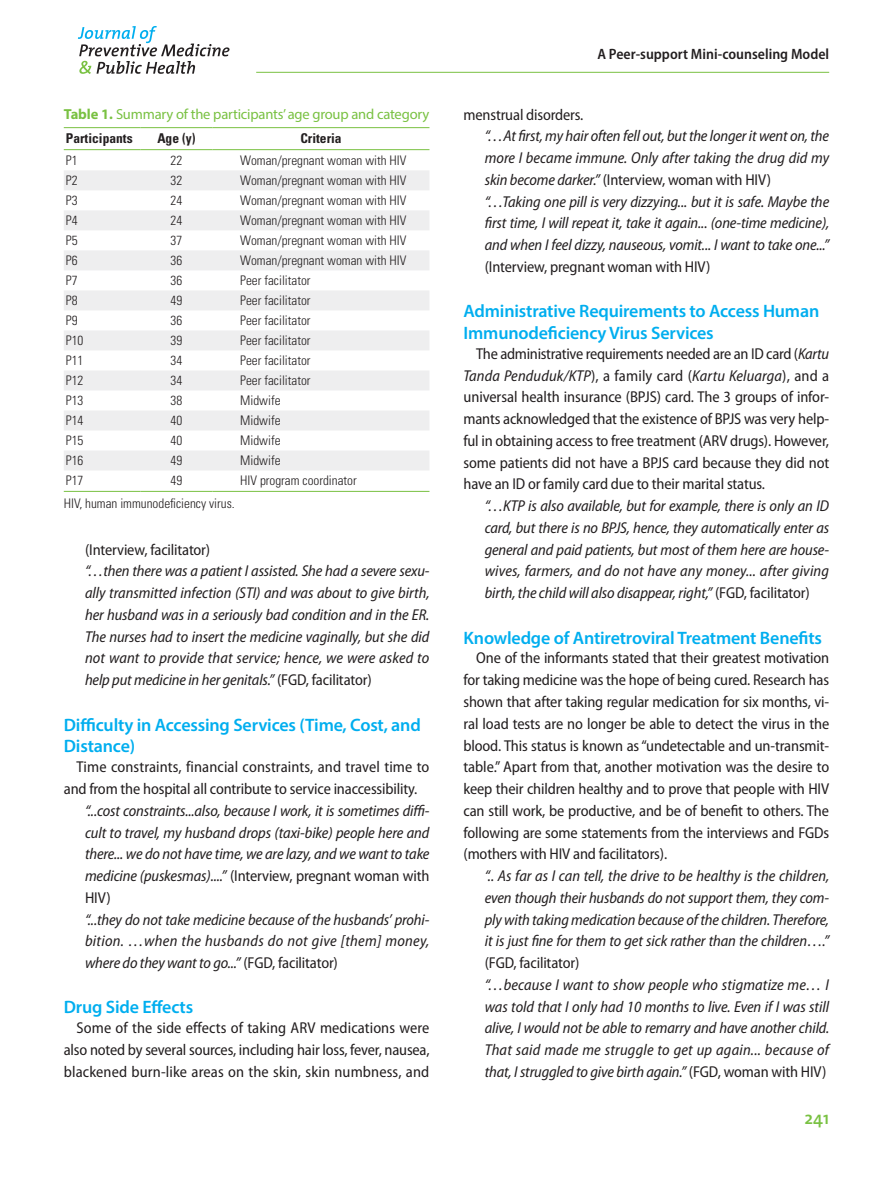
<style>
.page{position:relative;width:893px;height:1191px;background:#fff}
.page>*{position:absolute;margin:0;border:0;box-sizing:border-box;transform-origin:0 0}
.jpmph_중제목{font:600 18px/21.8px "Myriad Pro";letter-spacing:-.01em;color:#00aeef}
.t1{font:600 18px "The Mix";color:#79c142}
.jpmph_본문{font:italic semi-condensed 15.75px/21.8px "Myriad Pro";letter-spacing:-.01em;color:#231f20;text-align:justify}
.jpmph_본문-2{font:semi-condensed 15.75px/21.8px "Myriad Pro";letter-spacing:-.01em;color:#231f20;text-align:justify}
.t2{font:600 semi-condensed 15px "Myriad Pro";color:#231f20}
.jpmph_표그림캡션{font:14.55px "Myriad Pro";letter-spacing:-.015em;color:#79c142}
.jpmph_표머리{font:700 condensed 13.5px "Univers LT Std";color:#231f20}
.jpmph_표본문{font:300 condensed 13.2px "Univers LT Std";color:#231f20}
.s1{font-weight:700}
.s2{font-style:normal}
.s3{font-style:italic}
</style>
<div class="page">
<hr style="left:256px;top:72px;width:573px;height:1px;background:#79c142">
<svg style="left:78px;top:26px;width:152px;height:48px"></svg>
<svg style="left:64px;top:128px;width:365px;height:1px"></svg>
<svg style="left:64px;top:170px;width:365px;height:300px;fill:#eeeeef"></svg>
<hr style="left:64px;top:127px;width:76px;height:1px;background:#79c142">
<hr style="left:140px;top:127px;width:73px;height:1px;background:#79c142">
<hr style="left:213px;top:127px;width:216px;height:1px;background:#79c142">
<hr style="left:64px;top:149px;width:76px;height:1px;background:#79c142">
<hr style="left:140px;top:149px;width:73px;height:1px;background:#79c142">
<hr style="left:213px;top:149px;width:216px;height:1px;background:#79c142">
<hr style="left:64px;top:491px;width:76px;height:1px;background:#79c142">
<hr style="left:140px;top:491px;width:73px;height:1px;background:#79c142">
<hr style="left:213px;top:491px;width:216px;height:1px;background:#79c142">
<p class="jpmph_표그림캡션" style="left:64px;top:105px;width:367px"><span class="s1">Table 1.</span> Summary of the participants’ age group and category</p>
<p class="jpmph_표머리" style="left:66px;top:130px;width:68px">Participants</p>
<p class="jpmph_표머리" style="left:157px;top:130px;width:40px">Age (y)</p>
<p class="jpmph_표머리" style="left:300px;top:130px;width:43px">Criteria</p>
<p class="jpmph_표본문" style="left:66px;top:152px;width:13px">P1</p>
<p class="jpmph_표본문" style="left:171px;top:152px;width:13px">22</p>
<p class="jpmph_표본문" style="left:240px;top:152px;width:168px">Woman/pregnant woman with HIV</p>
<p class="jpmph_표본문" style="left:66px;top:172px;width:13px">P2</p>
<p class="jpmph_표본문" style="left:171px;top:172px;width:13px">32</p>
<p class="jpmph_표본문" style="left:240px;top:172px;width:168px">Woman/pregnant woman with HIV</p>
<p class="jpmph_표본문" style="left:66px;top:192px;width:13px">P3</p>
<p class="jpmph_표본문" style="left:171px;top:192px;width:13px">24</p>
<p class="jpmph_표본문" style="left:240px;top:192px;width:168px">Woman/pregnant woman with HIV</p>
<p class="jpmph_표본문" style="left:66px;top:212px;width:13px">P4</p>
<p class="jpmph_표본문" style="left:171px;top:212px;width:13px">24</p>
<p class="jpmph_표본문" style="left:240px;top:212px;width:168px">Woman/pregnant woman with HIV</p>
<p class="jpmph_표본문" style="left:66px;top:232px;width:13px">P5</p>
<p class="jpmph_표본문" style="left:171px;top:232px;width:13px">37</p>
<p class="jpmph_표본문" style="left:240px;top:232px;width:168px">Woman/pregnant woman with HIV</p>
<p class="jpmph_표본문" style="left:66px;top:252px;width:13px">P6</p>
<p class="jpmph_표본문" style="left:171px;top:252px;width:13px">36</p>
<p class="jpmph_표본문" style="left:240px;top:252px;width:168px">Woman/pregnant woman with HIV</p>
<p class="jpmph_표본문" style="left:66px;top:272px;width:13px">P7</p>
<p class="jpmph_표본문" style="left:171px;top:272px;width:13px">36</p>
<p class="jpmph_표본문" style="left:240px;top:272px;width:72px">Peer facilitator</p>
<p class="jpmph_표본문" style="left:66px;top:292px;width:13px">P8</p>
<p class="jpmph_표본문" style="left:171px;top:292px;width:13px">49</p>
<p class="jpmph_표본문" style="left:240px;top:292px;width:72px">Peer facilitator</p>
<p class="jpmph_표본문" style="left:66px;top:312px;width:13px">P9</p>
<p class="jpmph_표본문" style="left:171px;top:312px;width:13px">36</p>
<p class="jpmph_표본문" style="left:240px;top:312px;width:72px">Peer facilitator</p>
<p class="jpmph_표본문" style="left:66px;top:332px;width:19px">P10</p>
<p class="jpmph_표본문" style="left:171px;top:332px;width:13px">39</p>
<p class="jpmph_표본문" style="left:240px;top:332px;width:72px">Peer facilitator</p>
<p class="jpmph_표본문" style="left:66px;top:352px;width:19px">P11</p>
<p class="jpmph_표본문" style="left:171px;top:352px;width:13px">34</p>
<p class="jpmph_표본문" style="left:240px;top:352px;width:72px">Peer facilitator</p>
<p class="jpmph_표본문" style="left:66px;top:372px;width:19px">P12</p>
<p class="jpmph_표본문" style="left:171px;top:372px;width:13px">34</p>
<p class="jpmph_표본문" style="left:240px;top:372px;width:72px">Peer facilitator</p>
<p class="jpmph_표본문" style="left:66px;top:392px;width:19px">P13</p>
<p class="jpmph_표본문" style="left:171px;top:392px;width:13px">38</p>
<p class="jpmph_표본문" style="left:240px;top:392px;width:42px">Midwife</p>
<p class="jpmph_표본문" style="left:66px;top:412px;width:19px">P14</p>
<p class="jpmph_표본문" style="left:171px;top:412px;width:13px">40</p>
<p class="jpmph_표본문" style="left:240px;top:412px;width:42px">Midwife</p>
<p class="jpmph_표본문" style="left:66px;top:432px;width:19px">P15</p>
<p class="jpmph_표본문" style="left:171px;top:432px;width:13px">40</p>
<p class="jpmph_표본문" style="left:240px;top:432px;width:42px">Midwife</p>
<p class="jpmph_표본문" style="left:66px;top:452px;width:19px">P16</p>
<p class="jpmph_표본문" style="left:171px;top:452px;width:13px">49</p>
<p class="jpmph_표본문" style="left:240px;top:452px;width:42px">Midwife</p>
<p class="jpmph_표본문" style="left:66px;top:472px;width:19px">P17</p>
<p class="jpmph_표본문" style="left:171px;top:472px;width:13px">49</p>
<p class="jpmph_표본문" style="left:240px;top:472px;width:118px">HIV program coordinator</p>
<p class="jpmph_표본문" style="left:64px;top:495px;width:172px">HIV, human immunodeficiency virus.</p>
<p class="jpmph_본문-2" style="left:85px;top:539px;width:127px">(Interview, facilitator)</p>
<p class="jpmph_본문" style="left:85px;top:560px;width:346px">“…then there was a patient I assisted. She had a severe sexu&shy;ally transmitted infection (STI) and was about to give birth, her husband was in a seriously bad condition and in the ER.<br>The nurses had to insert the medicine vaginally, but she did not want to provide that service; hence, we were asked to help put medicine in her genitals.” <span class="s2">(FGD, facilitator)</span></p>
<p class="jpmph_중제목" style="left:64px;top:713px;width:359px">Difficulty in Accessing Services (Time, Cost, and<br>Distance)</p>
<p class="jpmph_본문-2" style="left:64px;top:756px;width:367px;text-indent:13px">Time constraints, financial constraints, and travel time to and from the hospital all contribute to service inaccessibility.</p>
<p class="jpmph_본문" style="left:85px;top:800px;width:346px">“...cost constraints...also, because I work, it is sometimes diffi&shy;cult to travel, my husband drops (taxi-bike) people here and there... we do not have time, we are lazy, and we want to take medicine (puskesmas)....” <span class="s2">(Interview, pregnant woman with HIV)</span></p>
<p class="jpmph_본문" style="left:85px;top:908px;width:346px">“...they do not take medicine because of the husbands’ prohi&shy;bition. …when the husbands do not give [them] money, where do they want to go...” <span class="s2">(FGD, facilitator)</span></p>
<p class="jpmph_중제목" style="left:64px;top:996px;width:131px">Drug Side Effects</p>
<p class="jpmph_본문-2" style="left:64px;top:1017px;width:367px;text-indent:13px">Some of the side effects of taking ARV medications were also noted by several sources, including hair loss, fever, nausea, blackened burn-like areas on the skin, skin numbness, and</p>
<p class="t2" style="left:597px;top:46px;width:233px">A Peer-support Mini-counseling Model</p>
<p class="jpmph_본문-2" style="left:463px;top:104px;width:121px">menstrual disorders.</p>
<p class="jpmph_본문" style="left:485px;top:125px;width:346px">“…At first, my hair often fell out, but the longer it went on, the more I became immune. Only after taking the drug did my skin become darker.” <span class="s2">(Interview, woman with HIV)</span></p>
<p class="jpmph_본문" style="left:485px;top:191px;width:346px">“…Taking one pill is very dizzying... but it is safe. Maybe the first time, I will repeat it, take it again... (one-time medicine), and when I feel dizzy, nauseous, vomit... I want to take one...” <span class="s2">(Interview, pregnant woman with HIV)</span></p>
<p class="jpmph_중제목" style="left:463px;top:300px;width:357px">Administrative Requirements to Access Human<br>Immunodeficiency Virus Services</p>
<p class="jpmph_본문-2" style="left:463px;top:343px;width:367px;text-indent:13px">The administrative requirements needed are an ID card (<span class="s3">Kartu Tanda Penduduk/KTP</span>), a family card (<span class="s3">Kartu Keluarga</span>), and a universal health insurance (BPJS) card. The 3 groups of infor&shy;mants acknowledged that the existence of BPJS was very help&shy;ful in obtaining access to free treatment (ARV drugs). However, some patients did not have a BPJS card because they did not have an ID or family card due to their marital status.</p>
<p class="jpmph_본문" style="left:485px;top:495px;width:346px">“…KTP is also available, but for example, there is only an ID card, but there is no BPJS, hence, they automatically enter as general and paid patients, but most of them here are house&shy;wives, farmers, and do not have any money... after giving birth, the child will also disappear, right,” <span class="s2">(FGD, facilitator)</span></p>
<p class="jpmph_중제목" style="left:463px;top:626px;width:360px">Knowledge of Antiretroviral Treatment Benefits</p>
<p class="jpmph_본문-2" style="left:463px;top:647px;width:367px;text-indent:13px">One of the informants stated that their greatest motivation for taking medicine was the hope of being cured. Research has shown that after taking regular medication for six months, vi&shy;ral load tests are no longer be able to detect the virus in the blood. This status is known as “undetectable and un-transmit&shy;table.” Apart from that, another motivation was the desire to keep their children healthy and to prove that people with HIV can still work, be productive, and be of benefit to others. The following are some statements from the interviews and FGDs (mothers with HIV and facilitators).</p>
<p class="jpmph_본문" style="left:485px;top:865px;width:346px">“.. As far as I can tell, the drive to be healthy is the children, even though their husbands do not support them, they com&shy;ply with taking medication because of the children. Therefore, it is just fine for them to get sick rather than the children….” <span class="s2">(FGD, facilitator)</span></p>
<p class="jpmph_본문" style="left:485px;top:974px;width:346px">“…because I want to show people who stigmatize me… I was told that I only had 10 months to live. Even if I was still alive, I would not be able to remarry and have another child.<br>That said made me struggle to get up again... because of that, I struggled to give birth again.” <span class="s2">(FGD, woman with HIV)</span></p>
<p class="t1" style="left:805px;top:1103px;width:26px">241</p>
</div>
